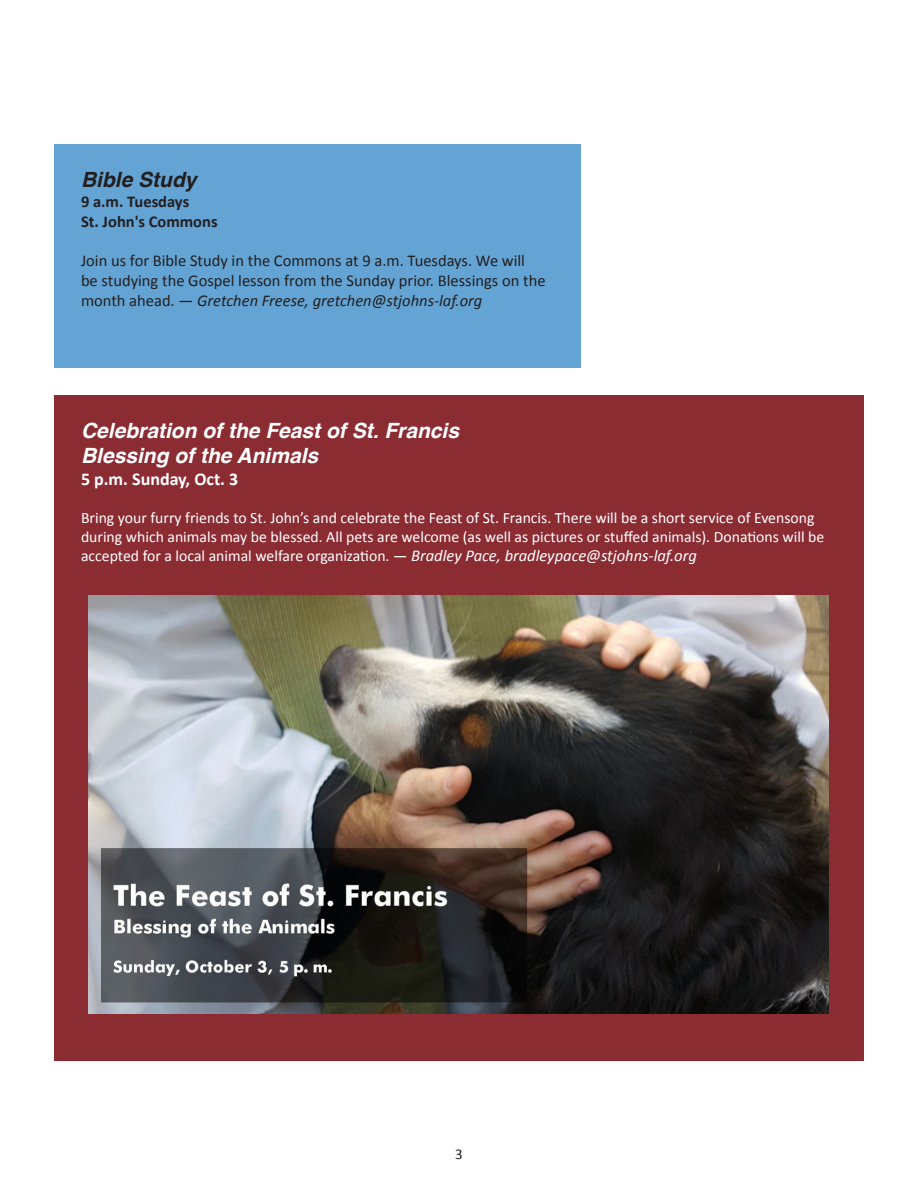
<style>
.page{position:relative;width:918px;height:1188px;background:#fff}
.page>*{position:absolute;margin:0;border:0;box-sizing:border-box;transform-origin:0 0}
.t1{font:italic 700 21px "Helvetica";color:#fff}
.t2{font:italic 700 21px "Helvetica";color:#231f20}
.t3{font:700 18px "Calibri";color:#fff}
.t4{font:16.5px/19.8px "Calibri";color:#231f20}
.t5{font:700 16.5px "Calibri";color:#231f20}
.t6{font:15.75px/19.4px "Calibri";color:#fff}
.t7{font:15px "Calibri";color:#231f20}
.s1{font-style:italic}
.s2{font-style:italic;font-size:16.5px}
</style>
<div class="page">
<div style="left:54px;top:395px;width:810px;height:666px;background:#8b2c33"></div>
<img style="left:88px;top:596px;width:740px;height:417px">
<div style="left:54px;top:144px;width:526px;height:223px;background:#64a4d4"></div>
<p class="t2" style="left:81px;top:162px;width:117px">Bible Study</p>
<p class="t5" style="left:81px;top:191px;width:110px">9 a.m. Tuesdays</p>
<p class="t5" style="left:81px;top:211px;width:138px">St. John's Commons</p>
<p class="t4" style="left:81px;top:250px;width:466px">Join us for Bible Study in the Commons at 9 a.m. Tuesdays. We will be studying the Gospel lesson from the Sunday prior. Blessings on the month ahead. — <span class="s1">Gretchen Freese, gretchen@stjohns-laf.org</span></p>
<p class="t1" style="left:81px;top:413px;width:380px">Celebration of the Feast of St. Francis</p>
<p class="t1" style="left:81px;top:439px;width:239px">Blessing of the Animals</p>
<p class="t3" style="left:81px;top:468px;width:159px">5 p.m. Sunday, Oct. 3</p>
<p class="t6" style="left:81px;top:507px;width:745px">Bring your furry friends to St. John’s and celebrate the Feast of St. Francis. There will be a short service of Evensong during which animals may be blessed. All pets are welcome (as well as pictures or stuffed animals). Donations will be accepted for a local animal welfare organization. — <span class="s2">Bradley Pace, bradleypace@stjohns-laf.org</span></p>
<p class="t7" style="left:455px;top:1145px;width:9px">3</p>
</div>
